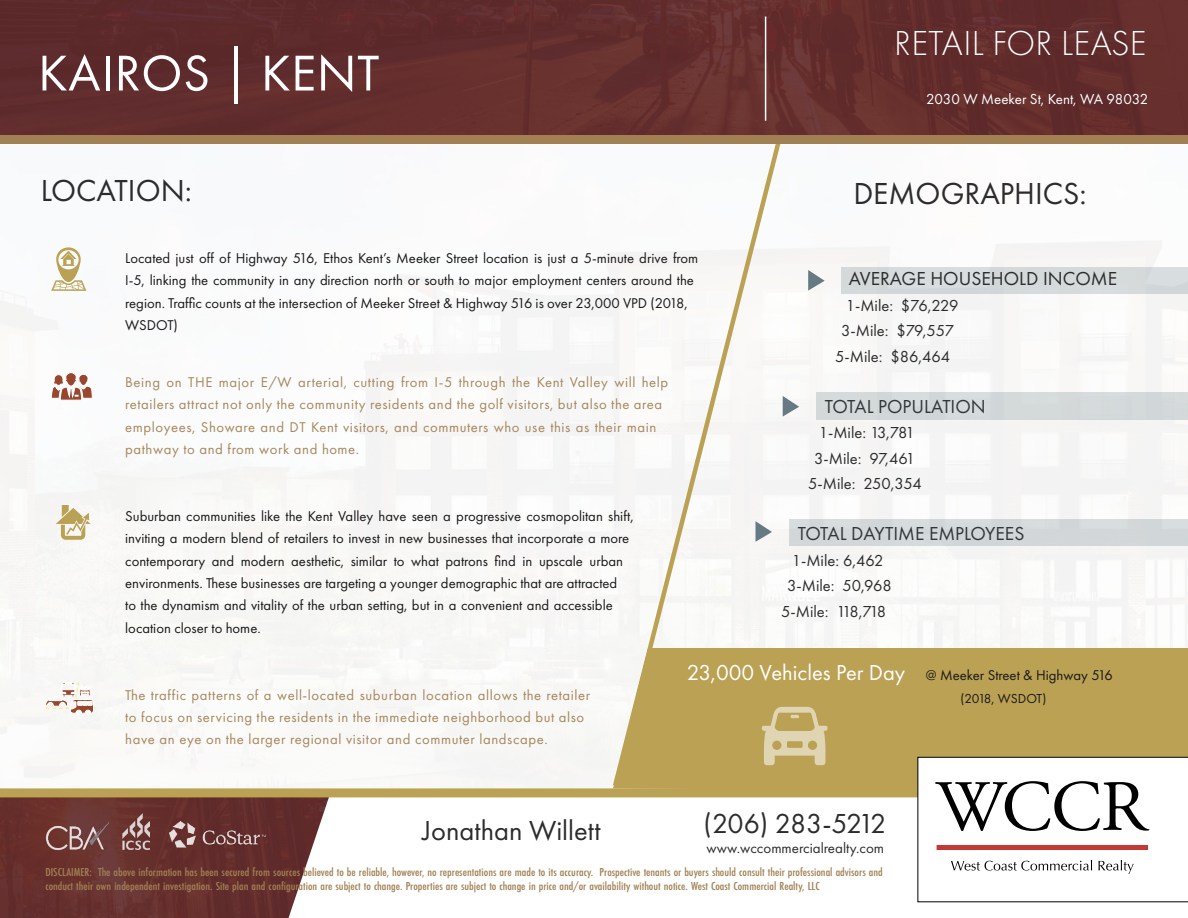
<style>
.page{position:relative;width:1188px;height:918px;background:#fff}
.page>*{position:absolute;margin:0;border:0;box-sizing:border-box;transform-origin:0 0}
.t1{font:52.2px "Futura PT";letter-spacing:.01em;color:#fff}
.t2{font:300 36px "Futura PT";letter-spacing:.01em;color:#fff}
.t3{font:31.5px "Futura PT";color:#2c2c2c}
.t4{font:28.5px "Futura PT";color:#2c2c2c}
.t5{font:28.5px "Futura PT";letter-spacing:-.04em;color:#2c2c2c}
.t6{font:22.5px "Futura PT";color:#fff}
.t7{font:19.5px "Futura PT";color:#2c2c2c}
.t8{font:16.5px/25.5px "Futura PT";color:#2c2c2c;text-align:center}
.t9{font:16.5px "Futura PT";letter-spacing:-.02em;color:#2c2c2c}
.t10{font:15px "Futura PT";color:#fff}
.t11{font:15px "Futura PT";color:#2c2c2c}
.t12{font:14.7px/22.4px "Futura PT";color:#191919}
.t13{font:14.7px/22.4px "Futura PT";letter-spacing:.04em;color:#a6875d}
.t14{font:13.5px "Futura PT";letter-spacing:-.025em;color:#191919}
.t15{font:500 12px/13.5px "Futura PT Cond";color:#a18154;scale:1.1 1}
.s1{font-size:57.3px}
</style>
<div class="page">
<svg style="left:610px;top:144px;width:174px;height:644px"></svg>
<svg style="left:808px;top:270px;width:17px;height:21px"></svg>
<div style="left:841px;top:267px;width:347px;height:27px;background:#d5d9da"></div>
<svg style="left:783px;top:396px;width:16px;height:21px"></svg>
<svg style="left:756px;top:521px;width:16px;height:21px"></svg>
<div style="left:816px;top:393px;width:372px;height:27px;background:#d4d9d9"></div>
<div style="left:789px;top:519px;width:399px;height:27px;background:#d2d6d8"></div>
<div style="left:613px;top:648px;width:575px;height:140px;background:#bba153"></div>
<svg style="left:762px;top:707px;width:66px;height:58px;background:#cdbb83"></svg>
<svg style="left:51px;top:372px;width:42px;height:28px"></svg>
<svg style="left:51px;top:247px;width:35px;height:44px"></svg>
<svg style="left:56px;top:505px;width:35px;height:35px"></svg>
<svg style="left:45px;top:650px;width:50px;height:65px"></svg>
<img style="left:0;top:0;width:1188px;height:135px">
<div style="left:0;top:135px;width:1188px;height:9px;background:#a18154"></div>
<img style="left:0;top:797px;width:277px;height:121px">
<svg style="left:277px;top:797px;width:911px;height:121px"></svg>
<div style="left:0;top:788px;width:1188px;height:9px;background:#bba153"></div>
<hr style="left:765px;top:16px;width:1px;height:105px;background:#fff">
<svg style="left:918px;top:757px;width:270px;height:145px"></svg>
<img style="left:44px;top:813px;width:65px;height:40px">
<img style="left:122px;top:813px;width:27px;height:37px">
<img style="left:170px;top:822px;width:110px;height:25px">
<h1 class="t1" style="left:38px;top:42px;width:343px">KAIROS <span class="s1">|</span> KENT</h1>
<h3 class="t3" style="left:41px;top:172px;width:153px">LOCATION:</h3>
<p class="t12" style="left:125px;top:247px;width:575px">Located just off of Highway 516, Ethos Kent’s Meeker Street location is just a 5-minute drive from I-5, linking the community in any direction north or south to major employment centers around the region. Traffic counts at the intersection of Meeker Street &amp; Highway 516 is over 23,000 VPD (2018, WSDOT)</p>
<p class="t13" style="left:125px;top:371px;width:545px">Being on THE major E/W arterial, cutting from I-5 through the Kent Valley will help retailers attract not only the community residents and the golf visitors, but also the area employees, Showare and DT Kent visitors, and commuters who use this as their main pathway to and from work and home.</p>
<p class="t12" style="left:125px;top:505px;width:510px">Suburban communities like the Kent Valley have seen a progressive cosmopolitan shift, inviting a modern blend of retailers to invest in new businesses that incorporate a more contemporary and modern aesthetic, similar to what patrons find in upscale urban environments. These businesses are targeting a younger demographic that are attracted<br>to the dynamism and vitality of the urban setting, but in a convenient and accessible location closer to home.</p>
<h2 class="t2" style="left:894px;top:23px;width:254px">RETAIL FOR LEASE</h2>
<p class="t10" style="left:926px;top:90px;width:224px">2030 W Meeker St, Kent, WA 98032</p>
<h3 class="t3" style="left:853px;top:175px;width:235px">DEMOGRAPHICS:</h3>
<h3 class="t7" style="left:849px;top:267px;width:270px">AVERAGE HOUSEHOLD INCOME</h3>
<p class="t9" style="left:846px;top:296px;width:114px">1-Mile: $76,229</p>
<p class="t8" style="left:841px;top:318px;width:114px">3-Mile: $79,557</p>
<p class="t8" style="left:835px;top:343px;width:117px">5-Mile: $86,464</p>
<h3 class="t7" style="left:825px;top:395px;width:163px">TOTAL POPULATION</h3>
<p class="t8" style="left:808px;top:420px;width:115px">1-Mile: 13,781<br>3-Mile: 97,461<br>5-Mile: 250,354</p>
<h3 class="t7" style="left:798px;top:522px;width:228px">TOTAL DAYTIME EMPLOYEES</h3>
<p class="t8" style="left:781px;top:547px;width:112px">1-Mile: 6,462<br>3-Mile: 50,968<br>5-Mile: 118,718</p>
<p class="t13" style="left:125px;top:684px;width:466px">The traffic patterns of a well-located suburban location allows the retailer to focus on servicing the residents in the immediate neighborhood but also have an eye on the larger regional visitor and commuter landscape.</p>
<h3 class="t6" style="left:687px;top:659px;width:220px">23,000 Vehicles Per Day</h3>
<p class="t12" style="left:926px;top:664px;width:189px">@ Meeker Street &amp; Highway 516</p>
<p class="t14" style="left:960px;top:690px;width:87px">(2018, WSDOT)</p>
<h3 class="t5" style="left:704px;top:807px;width:184px">(206) 283-5212</h3>
<p class="t11" style="left:707px;top:839px;width:179px">www.wccommercialrealty.com</p>
<h3 class="t4" style="left:423px;top:814px;width:180px">Jonathan Willett</h3>
<p class="t15" style="left:45px;top:866px;width:763px">DISCLAIMER: The above information has been secured from sources believed to be reliable, however, no representations are made to its accuracy. Prospective tenants or buyers should consult their professional advisors and conduct their own independent investigation. Site plan and configuration are subject to change. Properties are subject to change in price and/or availability without notice. West Coast Commercial Realty, LLC</p>
</div>
